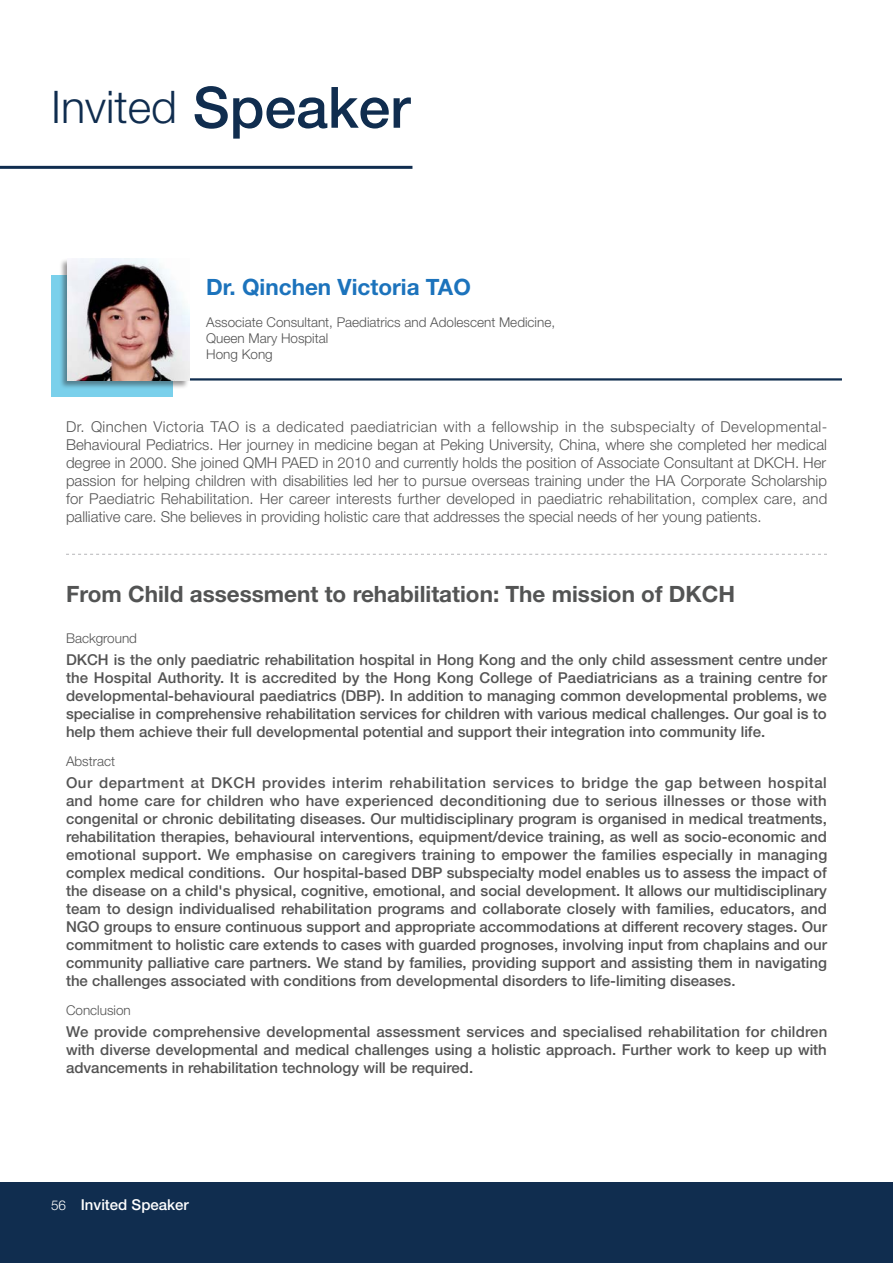
<style>
.page{position:relative;width:893px;height:1263px;background:#fff}
.page>*{position:absolute;margin:0;border:0;box-sizing:border-box;transform-origin:0 0}
.t1{font:300 45px "Helvetica Neue LT Std";color:#102d4f}
.t2{font:700 22.5px "Helvetica Neue LT Std";color:#535454}
.t3{font:700 22.5px "Helvetica Neue LT Std";color:#1c73bc}
.t4{font:500 15px/18px "Helvetica Neue LT Std";color:#545454;text-align:justify}
.t5{font:300 15px/18px "Helvetica Neue LT Std";color:#545454;text-align:justify}
.t6{font:500 15px "Helvetica Neue LT Std";color:#fff}
.t7{font:300 13.5px "Helvetica Neue LT Std";color:#545454}
.t8{font:300 13.5px "Helvetica Neue LT Std";color:#fff}
.s1{font-weight:500;font-size:57px}
</style>
<div class="page">
<div style="left:0;top:1182px;width:893px;height:81px;background:#102d4f"></div>
<hr style="left:0;top:166px;width:412px;height:3px;background:#102d4f">
<hr style="left:68px;top:378px;width:774px;height:3px;background:#102d4f">
<div style="left:51px;top:275px;width:121px;height:121px;background:#7ad0eb"></div>
<svg style="left:66px;top:554px;width:761px;height:1px"></svg>
<div style="left:59px;top:258px;width:131px;height:131px;background:#231f20;opacity:.45"></div>
<img style="left:68px;top:259px;width:121px;height:122px">
<p class="t1" style="left:51px;top:80px;width:361px">Invited <span class="s1">Speaker</span></p>
<p class="t3" style="left:206px;top:273px;width:266px">Dr. Qinchen Victoria TAO</p>
<p class="t7" style="left:206px;top:314px;width:350px">Associate Consultant, Paediatrics and Adolescent Medicine,</p>
<p class="t7" style="left:206px;top:330px;width:124px">Queen Mary Hospital</p>
<p class="t7" style="left:206px;top:346px;width:68px">Hong Kong</p>
<p class="t5" style="left:66px;top:418px;width:763px">Dr. Qinchen Victoria TAO is a dedicated paediatrician with a fellowship in the subspecialty of Developmental-Behavioural Pediatrics. Her journey in medicine began at Peking University, China, where she completed her medical degree in 2000. She joined QMH PAED in 2010 and currently holds the position of Associate Consultant at DKCH. Her passion for helping children with disabilities led her to pursue overseas training under the HA Corporate Scholarship for Paediatric Rehabilitation. Her career interests further developed in paediatric rehabilitation, complex care, and palliative care. She believes in providing holistic care that addresses the special needs of her young patients.</p>
<p class="t2" style="left:66px;top:580px;width:670px">From Child assessment to rehabilitation: The mission of DKCH</p>
<p class="t7" style="left:66px;top:630px;width:73px">Background</p>
<p class="t4" style="left:66px;top:650px;width:762px">DKCH is the only paediatric rehabilitation hospital in Hong Kong and the only child assessment centre under the Hospital Authority. It is accredited by the Hong Kong College of Paediatricians as a training centre for developmental-behavioural paediatrics (DBP). In addition to managing common developmental problems, we specialise in comprehensive rehabilitation services for children with various medical challenges. Our goal is to help them achieve their full developmental potential and support their integration into community life.</p>
<p class="t7" style="left:66px;top:753px;width:51px">Abstract</p>
<p class="t4" style="left:66px;top:773px;width:763px">Our department at DKCH provides interim rehabilitation services to bridge the gap between hospital and home care for children who have experienced deconditioning due to serious illnesses or those with congenital or chronic debilitating diseases. Our multidisciplinary program is organised in medical treatments, rehabilitation therapies, behavioural interventions, equipment/device training, as well as socio-economic and emotional support. We emphasise on caregivers training to empower the families especially in managing complex medical conditions. Our hospital-based DBP subspecialty model enables us to assess the impact of the disease on a child's physical, cognitive, emotional, and social development. It allows our multidisciplinary team to design individualised rehabilitation programs and collaborate closely with families, educators, and NGO groups to ensure continuous support and appropriate accommodations at different recovery stages. Our commitment to holistic care extends to cases with guarded prognoses, involving input from chaplains and our community palliative care partners. We stand by families, providing support and assisting them in navigating the challenges associated with conditions from developmental disorders to life-limiting diseases.</p>
<p class="t7" style="left:66px;top:1002px;width:66px">Conclusion</p>
<p class="t4" style="left:66px;top:1022px;width:763px">We provide comprehensive developmental assessment services and specialised rehabilitation for children with diverse developmental and medical challenges using a holistic approach. Further work to keep up with advancements in rehabilitation technology will be required.</p>
<p class="t8" style="left:51px;top:1197px;width:17px">56</p>
<p class="t6" style="left:81px;top:1195px;width:110px">Invited Speaker</p>
</div>
